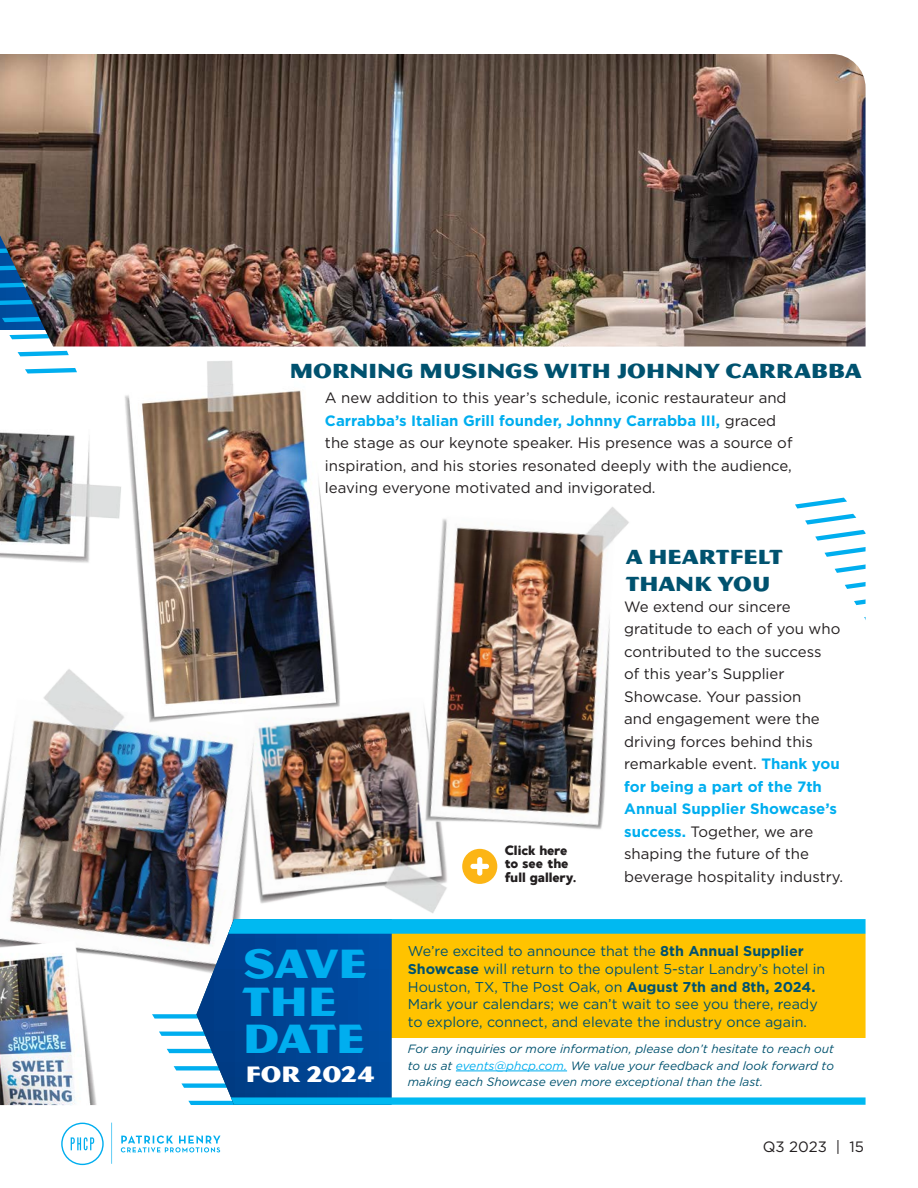
<style>
.page{position:relative;width:918px;height:1188px;background:#fff}
.page>*{position:absolute;margin:0;border:0;box-sizing:border-box;transform-origin:0 0}
.t1{font:43.95px/37px "Magnesium MVB";letter-spacing:-.025em;color:#00aeef}
.t2{font:24px "Magnesium MVB";letter-spacing:-.01em;color:#fff}
.t3{font:21.9px/26.5px "Magnesium MVB";letter-spacing:-.015em;color:#00526f}
.t4{font:15px/22.5px "Gotham";color:#231f20}
.t5{font:14.25px/17.5px "Gotham";color:#00526f}
.t6{font:13.5px/13.5px "MADE Good Time Grotesk";letter-spacing:-.09em;color:#231f20}
.t7{font:italic 12px/16.5px "Gotham";color:#00526f}
.s1{font-weight:700;color:#00aeef}
.s2{font-weight:700}
.s3{color:#00aeef}
</style>
<div class="page">
<img style="left:0;top:54px;width:866px;height:1052px">
<svg style="left:61px;top:1122px;width:160px;height:44px"></svg>
<h3 class="t3" style="left:289px;top:357px;width:574px">MORNING MUSINGS WITH JOHNNY CARRABBA</h3>
<p class="t4" style="left:325px;top:386px;width:469px">A new addition to this year’s schedule, iconic restaurateur and <span class="s1">Carrabba’s Italian Grill founder, Johnny Carrabba III,</span> graced the stage as our keynote speaker. His presence was a source of inspiration, and his stories resonated deeply with the audience, leaving everyone motivated and invigorated.</p>
<h1 class="t1" style="left:243px;top:945px;width:126px">SAVE<br>THE<br>DATE</h1>
<h2 class="t2" style="left:246px;top:1059px;width:131px">FOR 2024</h2>
<p class="t6" style="left:504px;top:843px;width:74px">Click here to see the full gallery.</p>
<h3 class="t3" style="left:626px;top:543px;width:159px">A HEARTFELT<br>THANK YOU</h3>
<p class="t4" style="left:624px;top:595px;width:220px">We extend our sincere gratitude to each of you who contributed to the success<br>of this year’s Supplier<br>Showcase. Your passion<br>and engagement were the driving forces behind this remarkable event. <span class="s1">Thank you for being a part of the 7th<br>Annual Supplier Showcase’s success.</span> Together, we are shaping the future of the beverage hospitality industry.</p>
<p class="t5" style="left:408px;top:942px;width:419px">We’re excited to announce that the <span class="s2">8th Annual Supplier Showcase</span> will return to the opulent 5-star Landry’s hotel in Houston, TX, The Post Oak, on <span class="s2">August 7th and 8th, 2024.<br></span>Mark your calendars; we can’t wait to see you there, ready to explore, connect, and elevate the industry once again.</p>
<p class="t7" style="left:408px;top:1040px;width:428px">For any inquiries or more information, please don’t hesitate to reach out to us at <span class="s3">events@phcp.com.</span> We value your feedback and look forward to</p>
<p class="t7" style="left:408px;top:1073px;width:357px">making each Showcase even more exceptional than the last.</p>
<p class="t4" style="left:763px;top:1135px;width:103px">Q3 2023 | 15</p>
</div>
